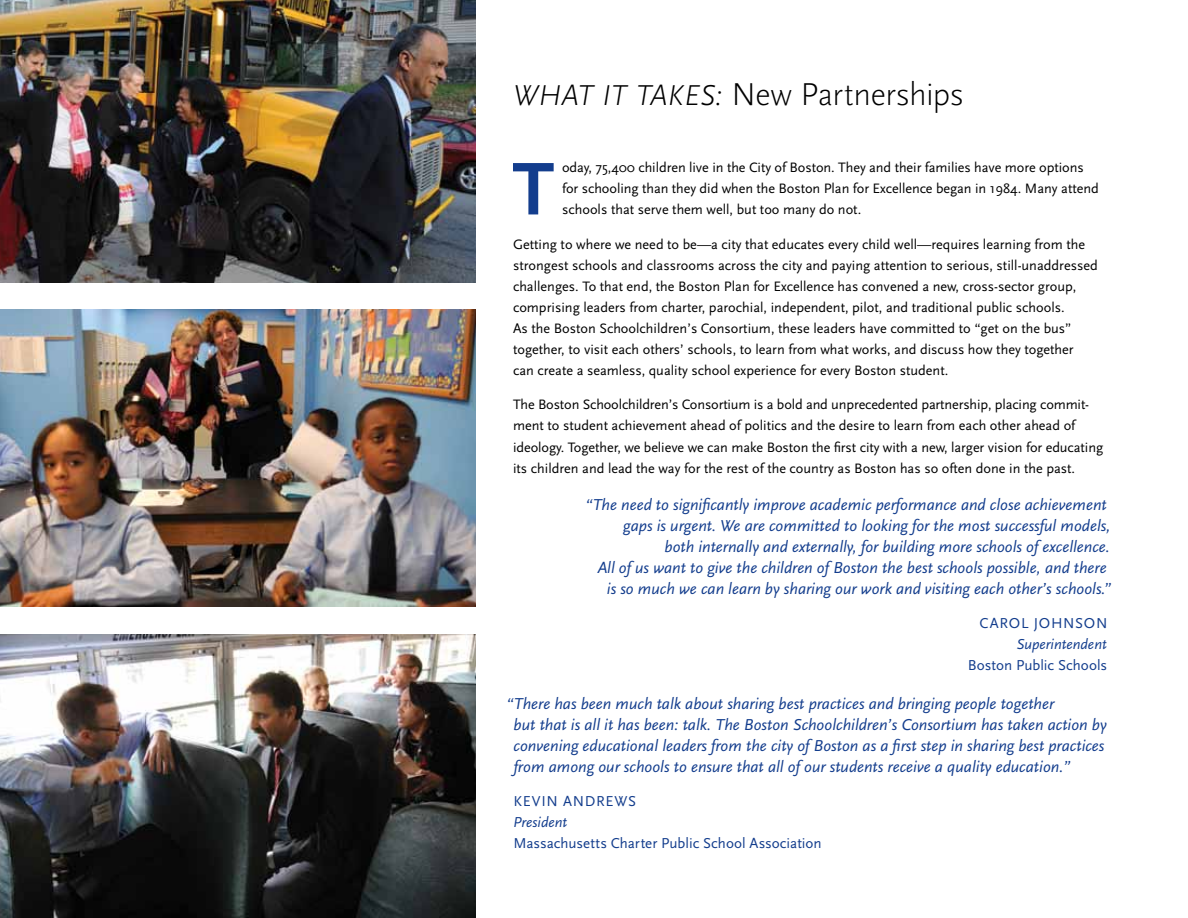
<style>
.page{position:relative;width:1188px;height:918px;background:#fff}
.page>*{position:absolute;margin:0;border:0;box-sizing:border-box;transform-origin:0 0}
.t1{font:700 77.85px "Scala Sans OT";color:#133d8d}
.t2{font:300 33px "Scala Sans OT";letter-spacing:-.01em;color:#000}
.t3{font:italic 16.5px/21px "Scala Sans OT";color:#133d8d;text-align:right}
.t4{font:15px "Scala Sans OT";letter-spacing:.005em;color:#133d8d}
.t5{font:italic 15px "Scala Sans OT";color:#133d8d}
.t6{font:15px "Scala Sans OT";letter-spacing:.045em;color:#133d8d}
.t7{font:15px "Scala Sans OT";letter-spacing:.05em;color:#133d8d}
.t8{font:14.25px/21px "Scala Sans OT";color:#000}
.s1{font-style:italic;font-size:30px}
</style>
<div class="page">
<img style="left:0;top:309px;width:475px;height:298px">
<img style="left:0;top:634px;width:475px;height:284px">
<img style="left:0;top:0;width:475px;height:283px">
<h2 class="t2" style="left:513px;top:77px;width:453px"><span class="s1">WHAT IT TAKES:</span> New Partnerships</h2>
<h1 class="t1" style="left:512px;top:145px;width:42px">T</h1>
<p class="t8" style="left:562px;top:158px;width:538px">oday, 75,400 children live in the City of Boston. They and their families have more options for schooling than they did when the Boston Plan for Excellence began in 1984. Many attend schools that serve them well, but too many do not.</p>
<p class="t8" style="left:513px;top:234px;width:586px">Getting to where we need to be—a city that educates every child well—requires learning from the strongest schools and classrooms across the city and paying attention to serious, still-unaddressed challenges. To that end, the Boston Plan for Excellence has convened a new, cross-sector group, comprising leaders from charter, parochial, independent, pilot, and traditional public schools.<br>As the Boston Schoolchildren’s Consortium, these leaders have committed to “get on the bus” together, to visit each others’ schools, to learn from what works, and discuss how they together can create a seamless, quality school experience for every Boston student.</p>
<p class="t8" style="left:513px;top:395px;width:592px">The Boston Schoolchildren’s Consortium is a bold and unprecedented partnership, placing commit&shy;ment to student achievement ahead of politics and the desire to learn from each other ahead of ideology. Together, we believe we can make Boston the first city with a new, larger vision for educating its children and lead the way for the rest of the country as Boston has so often done in the past.</p>
<p class="t3" style="left:586px;top:494px;width:527px">“The need to significantly improve academic performance and close achievement gaps is urgent. We are committed to looking for the most successful models,<br>both internally and externally, for building more schools of excellence.<br>All of us want to give the children of Boston the best schools possible, and there<br>is so much we can learn by sharing our work and visiting each other’s schools.”</p>
<p class="t6" style="left:980px;top:615px;width:129px">Carol Johnson</p>
<p class="t5" style="left:1016px;top:636px;width:92px">Superintendent</p>
<p class="t4" style="left:968px;top:657px;width:141px">Boston Public Schools</p>
<p class="t3" style="left:514px;top:693px;width:595px;text-align:left;text-indent:-7px">“There has been much talk about sharing best practices and bringing people together<br>but that is all it has been: talk. The Boston Schoolchildren’s Consortium has taken action by convening educational leaders from the city of Boston as a first step in sharing best practices from among our schools to ensure that all of our students receive a quality education.”</p>
<p class="t7" style="left:513px;top:793px;width:124px">Kevin Andrews</p>
<p class="t5" style="left:513px;top:814px;width:56px">President</p>
<p class="t4" style="left:513px;top:835px;width:310px">Massachusetts Charter Public School Association</p>
</div>
